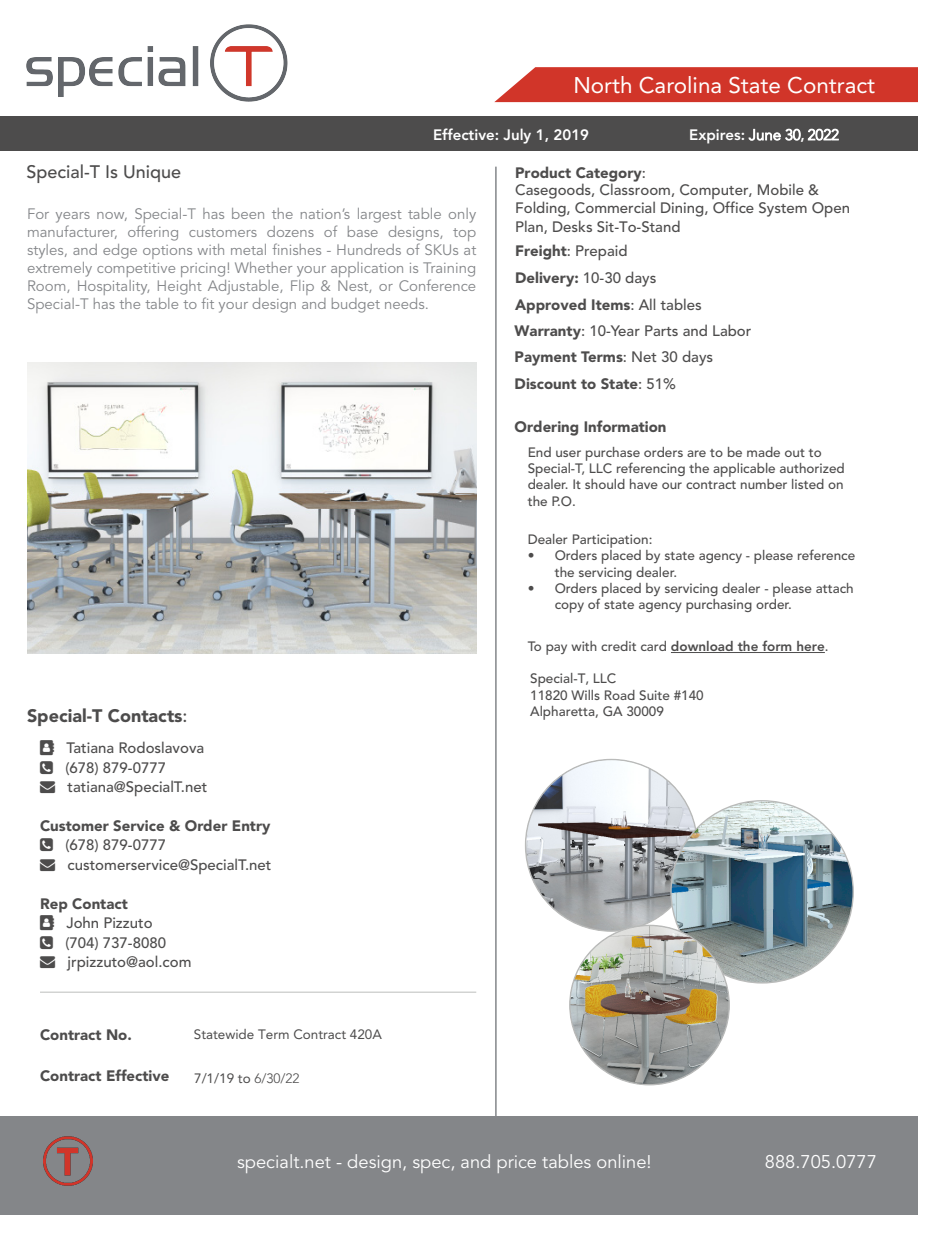
<style>
.page{position:relative;width:945px;height:1242px;background:#fff}
.page>*{position:absolute;margin:0;border:0;box-sizing:border-box;transform-origin:0 0}
.t1{font:22.5px "Avenir LT Std";color:#fff}
.t2{font:18.3px "Avenir LT Std";color:#fff}
.t3{font:900 18px "Avenir LT Std";color:#4d4c4c}
.t4{font:500 18px "Avenir LT Std";color:#4d4c4c}
.t5{font:15px/18px "Avenir LT Std";color:#848689;text-align:justify}
.t6{font:500 15px/17.9px "Avenir LT Std";color:#4d4c4c}
.t7{font:900 15px/26.5px "Avenir LT Std";color:#4d4c4c}
.t8{font:800 15px "Avenir LT Std";color:#fff}
.t9{font:500 13.5px/16.2px "Avenir LT Std";color:#4d4c4c}
.t10{font:13.5px "Avenir LT Std";color:#4d4c4c}
.s1{font-weight:300}
.s2{font-family:"Avenir";font-weight:300}
.s3{font-weight:900}
.s4{font-weight:500}
.s5{font-weight:800}
</style>
<div class="page">
<svg style="left:494px;top:67px;width:424px;height:35px;background:#d33f34"></svg>
<img style="left:27px;top:363px;width:449px;height:290px">
<hr style="left:495px;top:167px;width:2px;height:949px;background:#848689">
<div style="left:0;top:116px;width:918px;height:35px;background:#4d4c4c"></div>
<img style="left:526px;top:760px;width:171px;height:171px;border-radius:86px">
<img style="left:671px;top:801px;width:182px;height:182px;border-radius:91px">
<img style="left:570px;top:925px;width:159px;height:160px;border-radius:80px">
<div style="left:0;top:1116px;width:918px;height:99px;background:#848689"></div>
<img style="left:44px;top:1137px;width:48px;height:49px">
<hr style="left:40px;top:992px;width:436px;height:1px;background:#babbba">
<hr style="left:671px;top:652px;width:154px;height:1px;background:#4d4c4c">
<img style="left:26px;top:24px;width:262px;height:78px">
<p class="t1" style="left:573px;top:72px;width:303px">North Carolina State Contract</p>
<p class="t8" style="left:433px;top:126px;width:158px">Effective: July 1, 2019</p>
<p class="t8" style="left:689px;top:126px;width:151px">Expires: <span class="s1">June</span> <span class="s2">3</span><span class="s1">0</span>, <span class="s2">20</span><span class="s1">22</span></p>
<p class="t6" style="left:515px;top:164px;width:337px"><span class="s3">Product Category</span>:<br>Casegoods, Classroom, Computer, Mobile &amp; Folding, Commercial Dining, Office System Open Plan, Desks Sit-To-Stand</p>
<p class="t7" style="left:515px;top:238px;width:238px">Freight<span class="s4">: Prepaid<br></span>Delivery: <span class="s4">10-30 days<br></span>Approved Items<span class="s4">: All tables<br></span>Warranty<span class="s4">: 10-Year Parts and Labor<br></span>Payment Terms<span class="s4">: Net 30 days<br></span>Discount to State<span class="s4">: 51%</span></p>
<p class="t7" style="left:515px;top:413px;width:153px">Ordering Information</p>
<p class="t9" style="left:528px;top:445px;width:319px">End user purchase orders are to be made out to Special-T, LLC referencing the applicable authorized dealer. It should have our contract number listed on the P.O.</p>
<p class="t4" style="left:27px;top:162px;width:156px">Special-T Is Unique</p>
<p class="t5" style="left:27px;top:205px;width:451px">For years now, Special-T has been the nation’s largest table only manufacturer, offering customers dozens of base designs, top styles, and edge options with metal finishes - Hundreds of SKUs at extremely competitive pricing! Whether your application is Training Room, Hospitality, Height Adjustable, Flip &amp; Nest, or Conference Special-T has the table to fit your design and budget needs.</p>
<p class="t3" style="left:27px;top:705px;width:162px">Special-T Contacts<span class="s4">:</span></p>
<p class="t6" style="left:66px;top:740px;width:139px">Tatiana Rodoslavova</p>
<p class="t6" style="left:65px;top:759px;width:102px">(678) 879-0777</p>
<p class="t6" style="left:40px;top:779px;width:169px">→ tatiana@SpecialT.net</p>
<p class="t7" style="left:40px;top:812px;width:232px">Customer Service &amp; Order Entry</p>
<p class="t6" style="left:65px;top:837px;width:102px">(678) 879-0777</p>
<p class="t6" style="left:40px;top:856px;width:233px">→ customerservice@SpecialT.net</p>
<p class="t7" style="left:40px;top:890px;width:89px">Rep Contact</p>
<p class="t6" style="left:66px;top:915px;width:88px">John Pizzuto</p>
<p class="t6" style="left:65px;top:934px;width:102px">(704) 737-8080</p>
<p class="t6" style="left:40px;top:954px;width:153px">→ jrpizzuto@aol.com</p>
<p class="t7" style="left:40px;top:1021px;width:93px">Contract No.</p>
<p class="t10" style="left:194px;top:1026px;width:190px">Statewide Term Contract 420A</p>
<p class="t7" style="left:40px;top:1062px;width:131px">Contract Effective</p>
<p class="t10" style="left:194px;top:1071px;width:107px">7/1/19 to <span class="s1">6</span><span class="s2">/3</span><span class="s1">0</span><span class="s2">/</span><span class="s1">22</span></p>
<p class="t9" style="left:528px;top:532px;width:126px">Dealer Participation:</p>
<p class="t9" style="left:555px;top:548px;width:302px;text-indent:-27px">• Orders placed by state agency - please reference the servicing dealer.</p>
<p class="t9" style="left:555px;top:580px;width:301px;text-indent:-27px">• Orders placed by servicing dealer - please attach copy of state agency purchasing order.</p>
<p class="t9" style="left:528px;top:638px;width:302px">To pay with credit card <span class="s5">download the form here</span>.</p>
<p class="t9" style="left:530px;top:671px;width:175px">Special-T, LLC<br>11820 Wills Road Suite #140<br>Alpharetta, GA 30009</p>
<p class="t2" style="left:237px;top:1151px;width:416px">specialt.net - design, spec, and price tables online!</p>
<p class="t2" style="left:765px;top:1151px;width:113px">888.705.0777</p>
</div>
